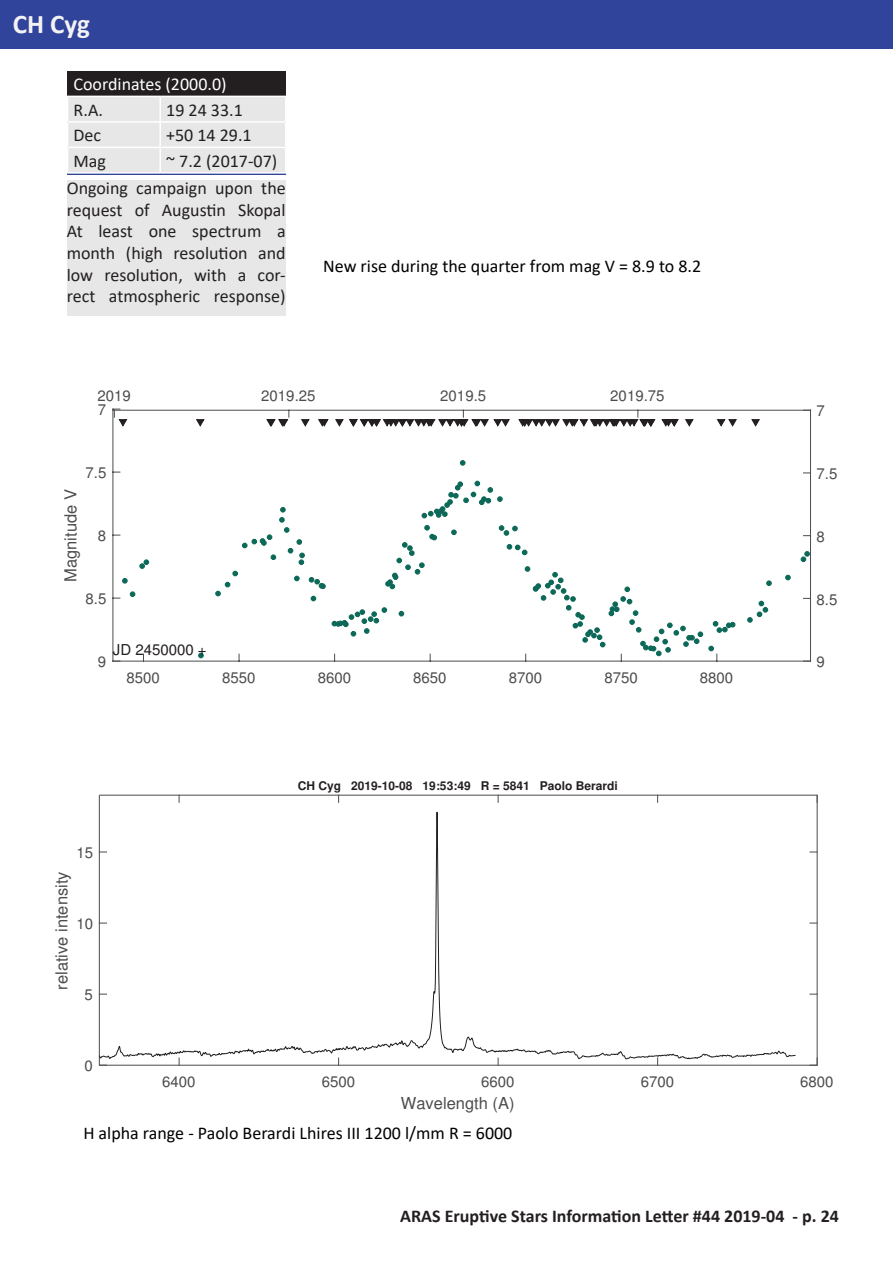
<style>
.page{position:relative;width:893px;height:1263px;background:#fff}
.page>*{position:absolute;margin:0;border:0;box-sizing:border-box;transform-origin:0 0}
.t1{font:700 27px "Calibri";color:#f4f3f3}
.t2{font:18px/21.6px "Calibri";color:#231f20}
.t3{font:18px "Calibri";color:#000}
.t4{font:700 18px "Calibri";color:#231f20}
.t5{font:18px "Calibri";color:#fff}
.t6{font:16.5px "Helvetica";color:#4b4c4d}
.t7{font:15px "Helvetica";color:#4b4c4d}
.t8{font:15px "Helvetica";color:#231f20}
.t9{font:700 12px "Helvetica";color:#231f20}
</style>
<div class="page">
<div style="left:68px;top:71px;width:218px;height:25px;background:#231f20"></div>
<svg style="left:67px;top:96px;width:219px;height:76px;background:#e7e8e7"></svg>
<div style="left:67px;top:181px;width:219px;height:135px;background:#e6e7e6"></div>
<div style="left:0;top:0;width:893px;height:49px;background:#31449c"></div>
<hr style="left:113px;top:661px;width:697px;height:1px;background:#4b4c4d">
<hr style="left:113px;top:409px;width:1px;height:252px;background:#4b4c4d">
<svg style="left:122px;top:578px;width:6px;height:6px"></svg>
<svg style="left:130px;top:591px;width:5px;height:6px"></svg>
<svg style="left:139px;top:559px;width:10px;height:10px"></svg>
<svg style="left:198px;top:653px;width:6px;height:5px"></svg>
<svg style="left:215px;top:582px;width:15px;height:14px"></svg>
<svg style="left:232px;top:571px;width:6px;height:5px"></svg>
<svg style="left:242px;top:534px;width:30px;height:14px"></svg>
<svg style="left:271px;top:554px;width:5px;height:6px"></svg>
<svg style="left:279px;top:507px;width:11px;height:26px"></svg>
<svg style="left:294px;top:576px;width:6px;height:5px"></svg>
<svg style="left:288px;top:539px;width:17px;height:26px"></svg>
<svg style="left:311px;top:596px;width:5px;height:5px"></svg>
<svg style="left:309px;top:577px;width:17px;height:12px"></svg>
<svg style="left:332px;top:607px;width:55px;height:30px"></svg>
<svg style="left:399px;top:611px;width:5px;height:5px"></svg>
<svg style="left:385px;top:525px;width:52px;height:64px"></svg>
<svg style="left:451px;top:529px;width:6px;height:6px"></svg>
<svg style="left:460px;top:460px;width:5px;height:6px"></svg>
<svg style="left:421px;top:481px;width:82px;height:37px"></svg>
<svg style="left:499px;top:525px;width:19px;height:11px"></svg>
<svg style="left:507px;top:544px;width:20px;height:11px"></svg>
<svg style="left:525px;top:566px;width:210px;height:95px"></svg>
<svg style="left:747px;top:601px;width:21px;height:22px"></svg>
<svg style="left:766px;top:580px;width:6px;height:6px"></svg>
<svg style="left:785px;top:575px;width:6px;height:5px"></svg>
<svg style="left:801px;top:551px;width:9px;height:11px"></svg>
<svg style="left:196px;top:419px;width:9px;height:8px"></svg>
<svg style="left:301px;top:419px;width:9px;height:8px"></svg>
<svg style="left:716px;top:419px;width:21px;height:8px"></svg>
<svg style="left:751px;top:419px;width:9px;height:8px"></svg>
<hr style="left:113px;top:410px;width:697px;height:1px;background:#4b4c4d">
<svg style="left:113px;top:409px;width:15px;height:18px"></svg>
<svg style="left:265px;top:410px;width:24px;height:17px"></svg>
<svg style="left:317px;top:410px;width:194px;height:17px"></svg>
<svg style="left:517px;top:410px;width:178px;height:17px"></svg>
<hr style="left:810px;top:410px;width:1px;height:251px;background:#4b4c4d">
<hr style="left:99px;top:1065px;width:718px;height:1px;background:#4b4c4d">
<hr style="left:99px;top:795px;width:718px;height:1px;background:#4b4c4d">
<hr style="left:99px;top:795px;width:1px;height:270px;background:#4b4c4d">
<hr style="left:817px;top:795px;width:1px;height:270px;background:#4b4c4d">
<svg style="left:810px;top:1058px;width:8px;height:8px"></svg>
<svg style="left:98px;top:794px;width:698px;height:266px"></svg>
<h1 class="t1" style="left:13px;top:5px;width:79px">CH Cyg</h1>
<p class="t5" style="left:74px;top:72px;width:155px">Coordinates (2000.0)</p>
<p class="t2" style="left:74px;top:99px;width:31px">R.A.</p>
<p class="t2" style="left:166px;top:99px;width:78px">19 24 33.1</p>
<p class="t2" style="left:74px;top:124px;width:29px">Dec</p>
<p class="t2" style="left:166px;top:124px;width:87px">+50 14 29.1</p>
<p class="t2" style="left:74px;top:150px;width:34px">Mag</p>
<p class="t2" style="left:67px;top:147px;width:220px;line-height:27.3px;text-indent:99px">~ 7.2 (2017-07)<br>Ongoing campaign upon the</p>
<p class="t2" style="left:67px;top:199px;width:220px;text-align:justify">request of Augustin Skopal At least one spectrum a month (high resolution and low resolution, with a cor&shy;rect atmospheric response)</p>
<p class="t3" style="left:323px;top:254px;width:380px">New rise during the quarter from mag V = 8.9 to 8.2</p>
<p class="t7" style="left:97px;top:390px;width:35px">2019</p>
<p class="t7" style="left:261px;top:390px;width:56px">2019.25</p>
<p class="t7" style="left:440px;top:390px;width:47px">2019.5</p>
<p class="t7" style="left:610px;top:390px;width:56px">2019.75</p>
<p class="t7" style="left:98px;top:404px;width:10px">7</p>
<p class="t7" style="left:86px;top:467px;width:22px">7.5</p>
<p class="t6" style="left:65px;top:582px;width:94px;rotate:-90deg">Magnitude V</p>
<p class="t7" style="left:98px;top:530px;width:10px">8</p>
<p class="t7" style="left:86px;top:593px;width:22px">8.5</p>
<p class="t8" style="left:113px;top:644px;width:95px">JD 2450000 +</p>
<p class="t7" style="left:98px;top:656px;width:10px">9</p>
<p class="t7" style="left:127px;top:672px;width:35px">8500</p>
<p class="t7" style="left:222px;top:672px;width:35px">8550</p>
<p class="t7" style="left:318px;top:672px;width:35px">8600</p>
<p class="t7" style="left:413px;top:672px;width:35px">8650</p>
<p class="t7" style="left:509px;top:672px;width:35px">8700</p>
<p class="t7" style="left:604px;top:672px;width:35px">8750</p>
<p class="t7" style="left:700px;top:672px;width:35px">8800</p>
<p class="t7" style="left:76px;top:847px;width:18px">15</p>
<p class="t6" style="left:55px;top:990px;width:120px;rotate:-90deg">relative intensity</p>
<p class="t7" style="left:76px;top:918px;width:18px">10</p>
<p class="t7" style="left:84px;top:989px;width:10px">5</p>
<p class="t7" style="left:84px;top:1060px;width:10px">0</p>
<p class="t9" style="left:298px;top:781px;width:321px">CH Cyg 2019-10-08 19:53:49 R = 5841 Paolo Berardi</p>
<p class="t7" style="left:816px;top:405px;width:10px">7</p>
<p class="t7" style="left:816px;top:468px;width:22px">7.5</p>
<p class="t7" style="left:816px;top:531px;width:10px">8</p>
<p class="t7" style="left:816px;top:594px;width:22px">8.5</p>
<p class="t7" style="left:816px;top:656px;width:10px">9</p>
<p class="t7" style="left:162px;top:1076px;width:35px">6400</p>
<p class="t7" style="left:322px;top:1076px;width:35px">6500</p>
<p class="t7" style="left:481px;top:1076px;width:35px">6600</p>
<p class="t7" style="left:641px;top:1076px;width:35px">6700</p>
<p class="t7" style="left:800px;top:1076px;width:35px">6800</p>
<p class="t6" style="left:401px;top:1097px;width:115px">Wavelength (A)</p>
<p class="t3" style="left:83px;top:1120px;width:431px">H alpha range - Paolo Berardi Lhires III 1200 l/mm R = 6000</p>
<p class="t4" style="left:400px;top:1204px;width:440px">ARAS Eruptive Stars Information Letter #44 2019-04 - p. 24</p>
</div>
